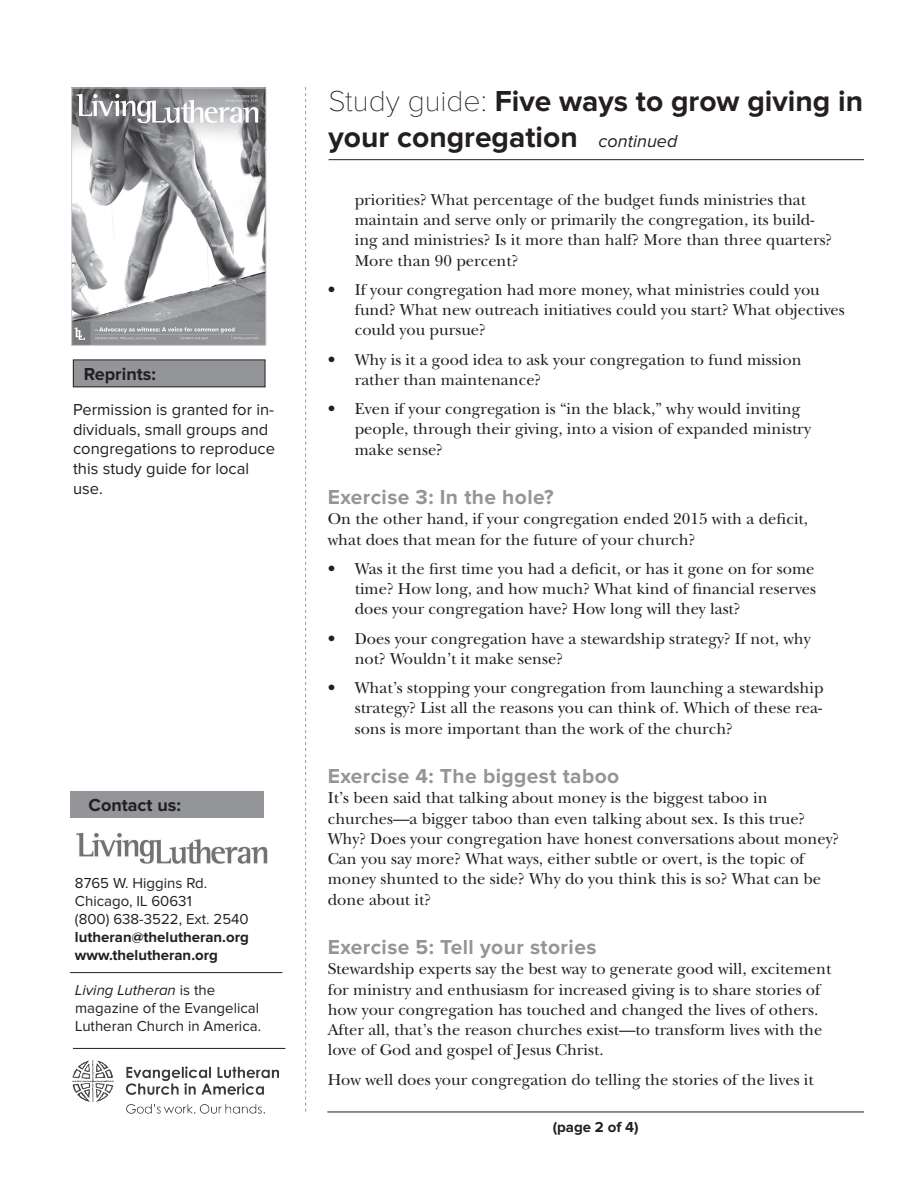
<style>
.page{position:relative;width:918px;height:1188px;background:#fff}
.page>*{position:absolute;margin:0;border:0;box-sizing:border-box;transform-origin:0 0}
.t1{font:700 30px/36px "Proxima Nova";color:#231f20}
.t2{font:700 21px "Proxima Nova";letter-spacing:.02em;color:#939598}
.t3{font:700 18px "Proxima Nova";color:#231f20}
.t4{font:16.5px/20.2px "New Baskerville";color:#231f20}
.t5{font:16.5px/19.8px "Proxima Nova";color:#231f20}
.t6{font:15px/18px "Proxima Nova";color:#231f20}
.t7{font:700 15px/18px "Proxima Nova";color:#231f20}
.s1{font-style:italic}
.s2{font-family:"Proxima Nova T";font-weight:100}
.s3{font-weight:400;font-style:italic;font-size:18px}
</style>
<div class="page">
<hr style="left:327px;top:1112px;width:537px;height:1px;background:#231f20">
<svg style="left:305px;top:87px;width:1px;height:1025px"></svg>
<hr style="left:329px;top:159px;width:535px;height:1px;background:#231f20">
<img style="left:73px;top:90px;width:191px;height:254px">
<div style="left:71px;top:88px;width:195px;height:258px;border:1px solid #d1d2d4"></div>
<div style="left:73px;top:360px;width:192px;height:27px;background:#939598"></div>
<div style="left:73px;top:360px;width:192px;height:27px;border:1px solid #231f20"></div>
<div style="left:71px;top:791px;width:193px;height:27px;background:#939598"></div>
<img style="left:72px;top:1060px;width:206px;height:54px">
<hr style="left:73px;top:1048px;width:212px;height:1px;background:#231f20">
<hr style="left:70px;top:972px;width:212px;height:1px;background:#231f20">
<img style="left:76px;top:832px;width:192px;height:32px">
<p class="t3" style="left:84px;top:366px;width:74px">Reprints:</p>
<p class="t5" style="left:73px;top:400px;width:203px">Permission is granted for in&shy;dividuals, small groups and congregations to reproduce this study guide for local use.</p>
<p class="t3" style="left:89px;top:796px;width:94px">Contact us:</p>
<p class="t6" style="left:75px;top:875px;width:175px">8765 W. Higgins Rd.<br>Chicago, IL 60631<br>(800) 638-3522, Ext. 2540</p>
<p class="t7" style="left:75px;top:929px;width:175px">lutheran@thelutheran.org www.thelutheran.org</p>
<p class="t6" style="left:75px;top:982px;width:187px"><span class="s1">Living Lutheran</span> is the magazine of the Evangelical<br>Lutheran Church in America.</p>
<h1 class="t1" style="left:329px;top:84px;width:536px"><span class="s2">Study guide:</span> Five ways to grow giving in your congregation <span class="s3">continued</span></h1>
<p class="t4" style="left:355px;top:190px;width:479px">priorities? What percentage of the budget funds ministries that maintain and serve only or primarily the congregation, its build&shy;ing and ministries? Is it more than half? More than three quarters?<br>More than 90 percent?</p>
<p class="t4" style="left:355px;top:280px;width:492px;text-indent:-27px">• If your congregation had more money, what ministries could you fund? What new outreach initiatives could you start? What objectives could you pursue?</p>
<p class="t4" style="left:355px;top:349px;width:448px;text-indent:-27px">• Why is it a good idea to ask your congregation to fund mission rather than maintenance?</p>
<p class="t4" style="left:355px;top:399px;width:458px;text-indent:-27px">• Even if your congregation is “in the black,” why would inviting people, through their giving, into a vision of expanded ministry make sense?</p>
<p class="t2" style="left:328px;top:488px;width:228px">Exercise 3: In the hole?</p>
<p class="t4" style="left:328px;top:509px;width:482px">On the other hand, if your congregation ended 2015 with a deficit, what does that mean for the future of your church?</p>
<p class="t4" style="left:355px;top:559px;width:463px;text-align:justify;text-indent:-27px">• Was it the first time you had a deficit, or has it gone on for some time? How long, and how much? What kind of financial reserves does your congregation have? How long will they last?</p>
<p class="t4" style="left:355px;top:628px;width:458px;text-indent:-27px">• Does your congregation have a stewardship strategy? If not, why not? Wouldn’t it make sense?</p>
<p class="t4" style="left:355px;top:678px;width:470px;text-align:justify;text-indent:-27px">• What’s stopping your congregation from launching a stewardship strategy? List all the reasons you can think of. Which of these rea&shy;sons is more important than the work of the church?</p>
<p class="t2" style="left:328px;top:767px;width:293px">Exercise 4: The biggest taboo</p>
<p class="t4" style="left:328px;top:788px;width:513px">It’s been said that talking about money is the biggest taboo in churches—a bigger taboo than even talking about sex. Is this true?<br>Why? Does your congregation have honest conversations about money?<br>Can you say more? What ways, either subtle or overt, is the topic of money shunted to the side? Why do you think this is so? What can be done about it?</p>
<p class="t2" style="left:328px;top:938px;width:270px">Exercise 5: Tell your stories</p>
<p class="t4" style="left:328px;top:959px;width:505px">Stewardship experts say the best way to generate good will, excitement for ministry and enthusiasm for increased giving is to share stories of how your congregation has touched and changed the lives of others.<br>After all, that’s the reason churches exist—to transform lives with the love of God and gospel of Jesus Christ.</p>
<p class="t4" style="left:328px;top:1069px;width:488px">How well does your congregation do telling the stories of the lives it</p>
<p class="t7" style="left:553px;top:1119px;width:87px">(page 2 of 4)</p>
</div>
